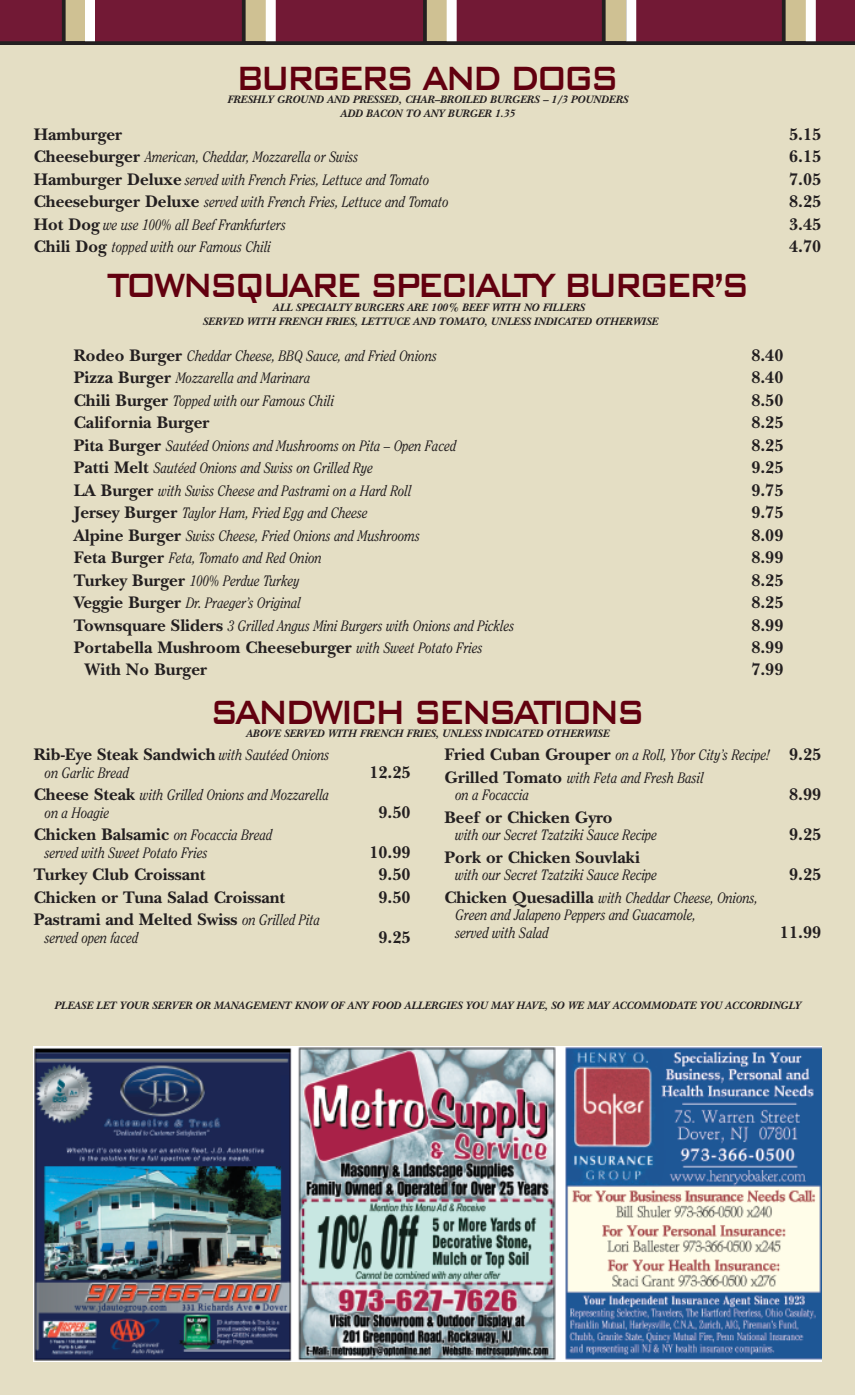
<style>
.page{position:relative;width:855px;height:1395px;background:#e4dec4}
.page>*{position:absolute;margin:0;border:0;box-sizing:border-box;transform-origin:0 0}
.t1{font:500 45px "Bank Gothic BT";letter-spacing:-.115em;color:#62000f;scale:.8 1}
.t2{font:700 17.5px "New Baskerville";color:#231f20}
.t3{font:italic 15px/17.5px "Clearface";color:#231f20;scale:.85 1}
.t4{font:italic 700 11.25px "New Baskerville";color:#231f20}
.s1{font-family:"New Baskerville";font-weight:700;font-style:normal;font-size:17.5px}
.s2{font-family:"Clearface";font-weight:400;font-style:italic;font-size:15px}
</style>
<div class="page">
<div style="left:0;top:0;width:855px;height:45px;background:#721935"></div>
<svg style="left:62px;top:0;width:23px;height:41px"></svg>
<svg style="left:242px;top:0;width:24px;height:41px"></svg>
<svg style="left:423px;top:0;width:24px;height:41px"></svg>
<svg style="left:602px;top:0;width:24px;height:41px"></svg>
<svg style="left:782px;top:0;width:24px;height:41px"></svg>
<div style="left:85px;top:0;width:10px;height:45px;background:#fff"></div>
<div style="left:266px;top:0;width:10px;height:45px;background:#fff"></div>
<div style="left:447px;top:0;width:10px;height:45px;background:#fff"></div>
<div style="left:626px;top:0;width:10px;height:45px;background:#fff"></div>
<div style="left:806px;top:0;width:10px;height:45px;background:#fff"></div>
<svg style="left:0;top:41px;width:855px;height:4px;background:#271f21"></svg>
<img style="left:34px;top:1046px;width:787px;height:315px">
<h1 class="t1" style="left:236px;top:48px;width:481px">BURGERS AND DOGS</h1>
<p class="t4" style="left:340px;top:107px;width:176px">ADD BACON TO ANY BURGER 1.35</p>
<p class="t4" style="left:227px;top:93px;width:402px">FRESHLY GROUND AND PRESSED, CHAR–BROILED BURGERS – 1/3 POUNDERS</p>
<p class="t2" style="left:34px;top:123px;width:90px">Hamburger</p>
<p class="t2" style="left:789px;top:123px;width:34px">5.15</p>
<p class="t3" style="left:34px;top:149px;width:384px"><span class="s1">Cheeseburger</span> American, Cheddar, Mozzarella or Swiss</p>
<p class="t2" style="left:789px;top:146px;width:34px">6.15</p>
<p class="t3" style="left:34px;top:172px;width:467px"><span class="s1">Hamburger Deluxe</span> served with French Fries, Lettuce and Tomato</p>
<p class="t2" style="left:789px;top:168px;width:34px">7.05</p>
<p class="t3" style="left:34px;top:194px;width:490px"><span class="s1">Cheeseburger Deluxe</span> served with French Fries, Lettuce and Tomato</p>
<p class="t2" style="left:789px;top:191px;width:34px">8.25</p>
<p class="t3" style="left:34px;top:217px;width:298px"><span class="s1">Hot Dog</span> we use 100% all Beef Frankfurters</p>
<p class="t2" style="left:789px;top:213px;width:34px">3.45</p>
<p class="t3" style="left:34px;top:239px;width:281px"><span class="s1">Chili Dog</span> topped with our Famous Chili</p>
<p class="t2" style="left:789px;top:236px;width:34px">4.70</p>
<h1 class="t1" style="left:107px;top:255px;width:805px">TOWNSQUARE SPECIAL Y BURGER’S</h1>
<p class="t4" style="left:273px;top:300px;width:313px">ALL SPECIALTY BURGERS ARE 100% BEEF WITH NO FILLERS</p>
<h1 class="t1" style="left:514px;top:255px;width:30px">T</h1>
<p class="t4" style="left:203px;top:314px;width:457px">SERVED WITH FRENCH FRIES, LETTUCE AND TOMATO, UNLESS INDICATED OTHERWISE</p>
<p class="t3" style="left:74px;top:348px;width:429px"><span class="s1">Rodeo Burger</span> Cheddar Cheese, BBQ Sauce, and Fried Onions</p>
<p class="t2" style="left:751px;top:344px;width:34px">8.40</p>
<p class="t3" style="left:74px;top:370px;width:280px"><span class="s1">Pizza Burger</span> Mozzarella and Marinara</p>
<p class="t2" style="left:751px;top:367px;width:34px">8.40</p>
<p class="t3" style="left:74px;top:393px;width:308px"><span class="s1">Chili Burger</span> Topped with our Famous Chili</p>
<p class="t2" style="left:751px;top:389px;width:34px">8.50</p>
<p class="t2" style="left:74px;top:412px;width:137px">California Burger</p>
<p class="t2" style="left:751px;top:412px;width:34px">8.25</p>
<p class="t3" style="left:74px;top:438px;width:452px"><span class="s1">Pita Burger</span> Sautéed Onions and Mushrooms on Pita – Open Faced</p>
<p class="t2" style="left:751px;top:434px;width:34px">8.25</p>
<p class="t3" style="left:74px;top:460px;width:354px"><span class="s1">Patti Melt</span> Sautéed Onions and Swiss on Grilled Rye</p>
<p class="t2" style="left:751px;top:457px;width:34px">9.25</p>
<p class="t3" style="left:74px;top:483px;width:399px"><span class="s1">LA Burger</span> with Swiss Cheese and Pastrami on a Hard Roll</p>
<p class="t2" style="left:751px;top:479px;width:34px">9.75</p>
<p class="t3" style="left:74px;top:505px;width:347px"><span class="s1">Jersey Burger</span> Taylor Ham, Fried Egg and Cheese</p>
<p class="t2" style="left:751px;top:502px;width:34px">9.75</p>
<p class="t3" style="left:74px;top:528px;width:409px"><span class="s1">Alpine Burger</span> Swiss Cheese, Fried Onions and Mushrooms</p>
<p class="t2" style="left:751px;top:524px;width:34px">8.09</p>
<p class="t3" style="left:74px;top:550px;width:294px"><span class="s1">Feta Burger</span> Feta, Tomato and Red Onion</p>
<p class="t2" style="left:751px;top:547px;width:34px">8.99</p>
<p class="t3" style="left:74px;top:573px;width:268px"><span class="s1">Turkey Burger</span> 100% Perdue Turkey</p>
<p class="t2" style="left:751px;top:569px;width:34px">8.25</p>
<p class="t3" style="left:74px;top:595px;width:269px"><span class="s1">Veggie Burger</span> Dr. Praeger’s Original</p>
<p class="t2" style="left:751px;top:592px;width:34px">8.25</p>
<p class="t3" style="left:74px;top:618px;width:520px"><span class="s1">Townsquare Sliders</span> 3 Grilled Angus Mini Burgers with Onions and Pickles</p>
<p class="t2" style="left:751px;top:614px;width:34px">8.99</p>
<p class="t2" style="left:74px;top:637px;width:411px">Portabella Mushroom Cheeseburger <span class="s2">with Sweet Potato Fries</span></p>
<p class="t2" style="left:751px;top:637px;width:34px">8.99</p>
<p class="t2" style="left:85px;top:658px;width:124px">With No Burger</p>
<p class="t2" style="left:751px;top:658px;width:34px">7.99</p>
<h1 class="t1" style="left:210px;top:682px;width:546px">SANDWICH SENSATIONS</h1>
<p class="t4" style="left:246px;top:727px;width:365px">ABOVE SERVED WITH FRENCH FRIES, UNLESS INDICATED OTHERWISE</p>
<p class="t2" style="left:34px;top:744px;width:297px">Rib-Eye Steak Sandwich <span class="s2">with Sautéed Onions</span></p>
<p class="t3" style="left:45px;top:765px;width:101px">on Garlic Bread</p>
<p class="t2" style="left:369px;top:762px;width:43px">12.25</p>
<p class="t3" style="left:45px;top:787px;width:336px;text-indent:-11px"><span class="s1">Cheese Steak</span> with Grilled Onions and Mozzarella on a Hoagie</p>
<p class="t2" style="left:378px;top:802px;width:34px">9.50</p>
<p class="t2" style="left:34px;top:824px;width:240px">Chicken Balsamic <span class="s2">on Focaccia Bread</span></p>
<p class="t3" style="left:45px;top:845px;width:193px">served with Sweet Potato Fries</p>
<p class="t2" style="left:369px;top:842px;width:43px">10.99</p>
<p class="t2" style="left:34px;top:864px;width:173px">Turkey Club Croissant</p>
<p class="t2" style="left:378px;top:864px;width:34px">9.50</p>
<p class="t2" style="left:34px;top:887px;width:253px">Chicken or Tuna Salad Croissant</p>
<p class="t2" style="left:378px;top:887px;width:34px">9.50</p>
<p class="t2" style="left:34px;top:909px;width:288px">Pastrami and Melted Swiss <span class="s2">on Grilled Pita</span></p>
<p class="t3" style="left:45px;top:930px;width:111px">served open faced</p>
<p class="t2" style="left:378px;top:927px;width:34px">9.25</p>
<p class="t3" style="left:444px;top:745px;width:445px;line-height:22.5px"><span class="s1">Fried Cuban Grouper</span> on a Roll, Ybor City’s Recipe! <span class="s1">9.25<br>Grilled Tomato</span> with Feta and Fresh Basil</p>
<p class="t3" style="left:456px;top:787px;width:88px">on a Focaccia</p>
<p class="t2" style="left:789px;top:784px;width:34px">8.99</p>
<p class="t2" style="left:444px;top:807px;width:170px">Beef or Chicken Gyro</p>
<p class="t3" style="left:456px;top:827px;width:239px">with our Secret Tzatziki Sauce Recipe</p>
<p class="t2" style="left:789px;top:824px;width:34px">9.25</p>
<p class="t2" style="left:444px;top:847px;width:197px">Pork or Chicken Souvlaki</p>
<p class="t3" style="left:456px;top:867px;width:239px">with our Secret Tzatziki Sauce Recipe</p>
<p class="t2" style="left:789px;top:864px;width:34px">9.25</p>
<p class="t3" style="left:456px;top:890px;width:357px;text-indent:-11px"><span class="s1">Chicken Quesadilla</span> with Cheddar Cheese, Onions,<br>Green and Jalapeno Peppers and Guacamole,<br>served with Salad</p>
<p class="t2" style="left:780px;top:922px;width:43px">11.99</p>
<p class="t4" style="left:54px;top:998px;width:748px">PLEASE LET YOUR SERVER OR MANAGEMENT KNOW OF ANY FOOD ALLERGIES YOU MAY HAVE, SO WE MAY ACCOMMODATE YOU ACCORDINGLY</p>
</div>
